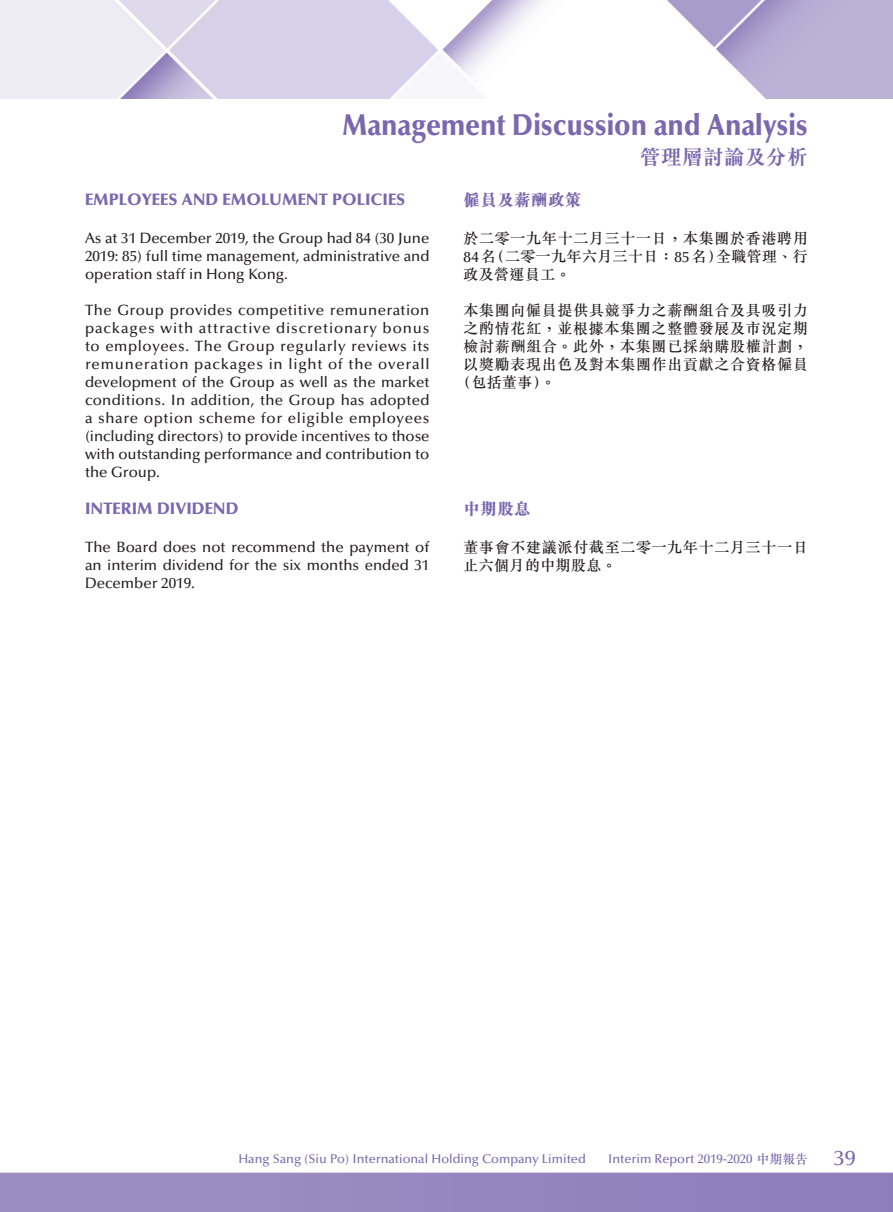
<style>
.page{position:relative;width:893px;height:1212px;background:#fff}
.page>*{position:absolute;margin:0;border:0;box-sizing:border-box;transform-origin:0 0}
.t1{font:900 30px "Optima LT Std";color:#7a67ae;scale:.9 1}
.t2{font:700 21px "M Sung HK";color:#7a67ae}
.t3{font:900 16.5px "Optima LT Std";color:#7a67ae}
.t4{font:800 16.5px "M Sung HK";letter-spacing:.025em;color:#7a67ae}
.t5{font:500 15px/18px "Optima LT Std";color:#231f20;text-align:justify}
.t6{font:500 15px/18px "M Sung HK";letter-spacing:.045em;color:#231f20;text-align:justify}
.t7{font:500 12.75px "Optima LT Std";color:#7a67ae}
.s1{font-family:"Optima LT Std"}
.s2{font-family:"M Sung HK"}
.s3{font-size:21px}
</style>
<div class="page">
<img style="left:0;top:0;width:893px;height:99px">
<h1 class="t1" style="left:342px;top:108px;width:519px">Management Discussion and Analysis</h1>
<h2 class="t2" style="left:640px;top:143px;width:170px">管理層討論及分析</h2>
<p class="t3" style="left:85px;top:190px;width:322px">EMPLOYEES AND EMOLUMENT POLICIES</p>
<p class="t5" style="left:85px;top:229px;width:346px">As at 31 December 2019, the Group had 84 (30 June 2019: 85) full time management, administrative and operation staff in Hong Kong.</p>
<p class="t5" style="left:85px;top:301px;width:346px">The Group provides competitive remuneration packages with attractive discretionary bonus to employees. The Group regularly reviews its remuneration packages in light of the overall development of the Group as well as the market conditions. In addition, the Group has adopted a share option scheme for eligible employees (including directors) to provide incentives to those with outstanding performance and contribution to the Group.</p>
<p class="t3" style="left:85px;top:499px;width:155px">INTERIM DIVIDEND</p>
<p class="t5" style="left:85px;top:538px;width:346px">The Board does not recommend the payment of an interim dividend for the six months ended 31<br>December 2019.</p>
<p class="t4" style="left:463px;top:189px;width:119px">僱員及薪酬政策</p>
<p class="t6" style="left:463px;top:229px;width:346px">於二零一九年十二月三十一日，本集團於香港聘用<span class="s1">84</span>名（二零一九年六月三十日：<span class="s1">85</span>名）全職管理、行政及營運員工。</p>
<p class="t6" style="left:463px;top:301px;width:346px">本集團向僱員提供具競爭力之薪酬組合及具吸引力</p>
<p class="t6" style="left:463px;top:319px;width:346px">之酌情花紅，並根據本集團之整體發展及市況定期</p>
<p class="t6" style="left:463px;top:337px;width:346px">檢討薪酬組合。此外，本集團已採納購股權計劃，</p>
<p class="t6" style="left:463px;top:355px;width:346px">以獎勵表現出色及對本集團作出貢獻之合資格僱員</p>
<p class="t6" style="left:456px;top:373px;width:101px">（包括董事）。</p>
<p class="t4" style="left:463px;top:498px;width:69px">中期股息</p>
<p class="t6" style="left:463px;top:538px;width:346px">董事會不建議派付截至二零一九年十二月三十一日止六個月的中期股息。</p>
<p class="t7" style="left:238px;top:1152px;width:349px">Hang Sang (Siu Po) International Holding Company Limited</p>
<p class="t7" style="left:608px;top:1152px;width:249px">Interim Report 2019-2020 <span class="s2">中期報告</span> <span class="s3">39</span></p>
</div>
